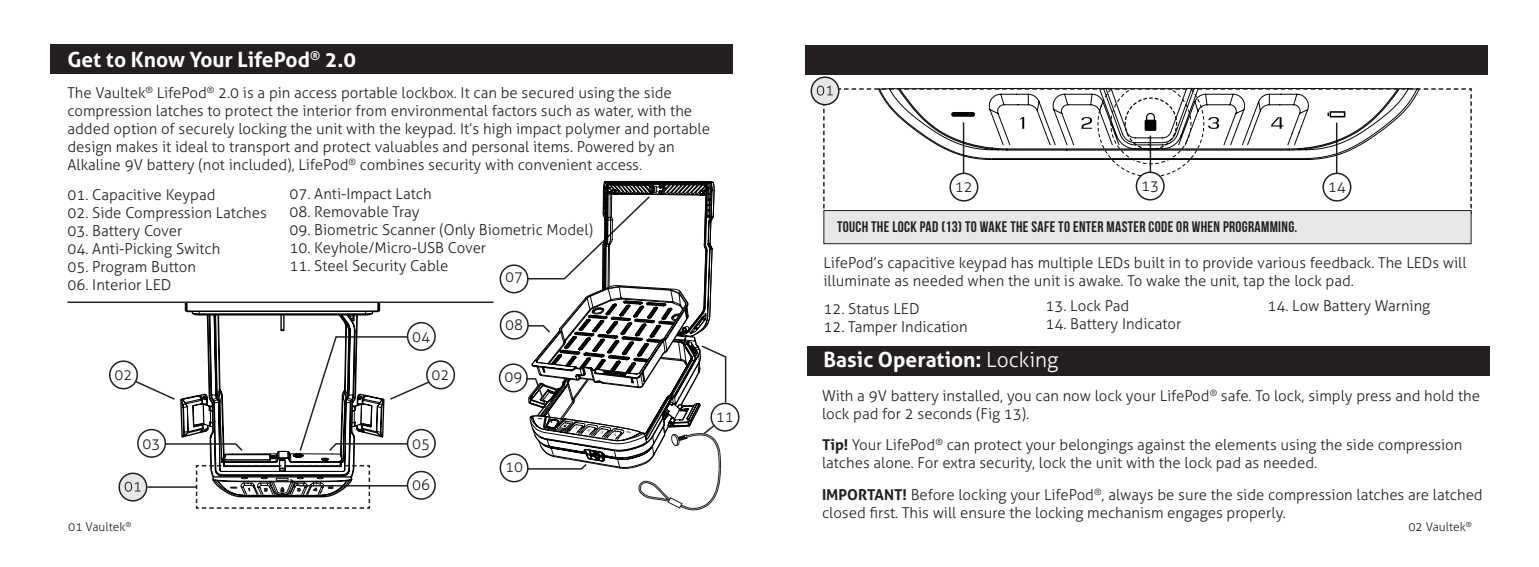
<style>
.page{position:relative;width:1539px;height:567px;background:#fff}
.page>*{position:absolute;margin:0;border:0;box-sizing:border-box;transform-origin:0 0}
.t1{font:700 21px "Aller";color:#fff}
.t2{font:15.3px "Bebas Neue";letter-spacing:.02em;color:#231f20}
.t3{font:300 15px/18px "Aller";color:#231f20}
.t4{font:300 12px "Aller";color:#231f20}
.s1{font-weight:300}
.s2{font-weight:700}
</style>
<div class="page">
<svg style="left:119px;top:473px;width:28px;height:28px"></svg>
<div style="left:118px;top:473px;width:29px;height:29px;border:2px solid #231f20;border-radius:50%"></div>
<div style="left:426px;top:360px;width:29px;height:29px;border:2px solid #231f20;border-radius:50%"></div>
<div style="left:109px;top:360px;width:29px;height:29px;border:2px solid #231f20;border-radius:50%"></div>
<svg style="left:122px;top:301px;width:322px;height:208px"></svg>
<div style="left:408px;top:472px;width:27px;height:27px;background:#fff;border-radius:50%"></div>
<div style="left:407px;top:471px;width:29px;height:29px;border:2px solid #231f20;border-radius:50%"></div>
<div style="left:147px;top:253px;width:261px;height:49px;background:#fff"></div>
<div style="left:50px;top:45px;width:683px;height:29px;background:#231f20"></div>
<div style="left:500px;top:453px;width:29px;height:29px;border:2px solid #231f20;border-radius:50%"></div>
<div style="left:500px;top:264px;width:29px;height:29px;border:2px solid #231f20;border-radius:50%"></div>
<div style="left:710px;top:403px;width:29px;height:29px;border:2px solid #231f20;border-radius:50%"></div>
<div style="left:500px;top:311px;width:29px;height:29px;border:2px solid #231f20;border-radius:50%"></div>
<hr style="left:68px;top:302px;width:426px;height:1px;background:#231f20">
<svg style="left:525px;top:182px;width:204px;height:329px"></svg>
<div style="left:499px;top:363px;width:29px;height:29px;border:2px solid #231f20;border-radius:50%"></div>
<div style="left:806px;top:45px;width:682px;height:29px;background:#231f20"></div>
<svg style="left:811px;top:77px;width:28px;height:28px"></svg>
<div style="left:811px;top:76px;width:29px;height:29px;border:2px solid #231f20;border-radius:50%"></div>
<div style="left:807px;top:346px;width:683px;height:30px;background:#231f20"></div>
<div style="left:824px;top:211px;width:647px;height:33px;background:#e6e7e9"></div>
<div style="left:824px;top:210px;width:648px;height:34px;border:1px solid #231f20"></div>
<svg style="left:817px;top:74px;width:655px;height:140px"></svg>
<p class="t1" style="left:68px;top:46px;width:290px">Get to Know Your LifePod<sup>®</sup> 2.0</p>
<p class="t3" style="left:68px;top:84px;width:644px">The Vaultek<sup>®</sup> LifePod<sup>®</sup> 2.0 is a pin access portable lockbox. It can be secured using the side compression latches to protect the interior from environmental factors such as water, with the added option of securely locking the unit with the keypad. It’s high impact polymer and portable design makes it ideal to transport and protect valuables and personal items. Powered by an Alkaline 9V battery (not included), LifePod<sup>®</sup> combines security with convenient access.</p>
<p class="t3" style="left:68px;top:185px;width:149px">01. Capacitive Keypad</p>
<p class="t3" style="left:68px;top:203px;width:201px">02. Side Compression Latches</p>
<p class="t3" style="left:68px;top:221px;width:116px">03. Battery Cover</p>
<p class="t3" style="left:68px;top:239px;width:154px">04. Anti-Picking Switch</p>
<p class="t3" style="left:68px;top:257px;width:130px">05. Program Button</p>
<p class="t3" style="left:68px;top:275px;width:105px">06. Interior LED</p>
<p class="t3" style="left:290px;top:185px;width:144px">07. Anti-Impact Latch</p>
<p class="t3" style="left:290px;top:203px;width:132px">08. Removable Tray</p>
<p class="t3" style="left:290px;top:221px;width:305px">09. Biometric Scanner (Only Biometric Model)</p>
<p class="t3" style="left:290px;top:239px;width:198px">10. Keyhole/Micro-USB Cover</p>
<p class="t3" style="left:290px;top:257px;width:160px">11. Steel Security Cable</p>
<p class="t3" style="left:505px;top:268px;width:19px">07</p>
<p class="t3" style="left:412px;top:327px;width:19px">04</p>
<p class="t3" style="left:114px;top:366px;width:19px">02</p>
<p class="t3" style="left:431px;top:366px;width:19px">02</p>
<p class="t3" style="left:142px;top:434px;width:19px">03</p>
<p class="t3" style="left:412px;top:434px;width:19px">05</p>
<p class="t3" style="left:412px;top:476px;width:19px">06</p>
<p class="t3" style="left:505px;top:316px;width:19px">08</p>
<p class="t3" style="left:505px;top:368px;width:19px">09</p>
<p class="t3" style="left:505px;top:458px;width:19px">10</p>
<p class="t3" style="left:716px;top:408px;width:19px">11</p>
<p class="t4" style="left:68px;top:519px;width:65px">01 Vaultek<sup>®</sup></p>
<p class="t3" style="left:1141px;top:176px;width:19px">13</p>
<p class="t3" style="left:955px;top:177px;width:19px">12</p>
<p class="t3" style="left:1328px;top:177px;width:19px">14</p>
<p class="t2" style="left:837px;top:219px;width:462px">TOUCH THE LOCK PAD (13) TO WAKE THE SAFE TO ENTER MASTER CODE OR WHEN PROGRAMMING.</p>
<p class="t3" style="left:824px;top:253px;width:645px">LifePod’s capacitive keypad has multiple LEDs built in to provide various feedback. The LEDs will illuminate as needed when the unit is awake. To wake the unit, tap the lock pad.</p>
<p class="t3" style="left:824px;top:300px;width:97px">12. Status LED</p>
<p class="t3" style="left:824px;top:318px;width:146px">12. Tamper Indication</p>
<p class="t3" style="left:1046px;top:297px;width:85px">13. Lock Pad</p>
<p class="t3" style="left:1046px;top:315px;width:137px">14. Battery Indicator</p>
<p class="t3" style="left:1268px;top:297px;width:164px">14. Low Battery Warning</p>
<p class="t1" style="left:824px;top:346px;width:236px">Basic Operation: <span class="s1">Locking</span></p>
<p class="t3" style="left:822px;top:386px;width:660px">With a 9V battery installed, you can now lock your LifePod<sup>®</sup> safe. To lock, simply press and hold the lock pad for 2 seconds (Fig 13).</p>
<p class="t3" style="left:822px;top:436px;width:642px"><span class="s2">Tip!</span> Your LifePod<sup>®</sup> can protect your belongings against the elements using the side compression latches alone. For extra security, lock the unit with the lock pad as needed.</p>
<p class="t3" style="left:822px;top:485px;width:662px"><span class="s2">IMPORTANT!</span> Before locking your LifePod<sup>®</sup>, always be sure the side compression latches are latched closed first. This will ensure the locking mechanism engages properly.</p>
<p class="t4" style="left:1408px;top:520px;width:65px">02 Vaultek<sup>®</sup></p>
</div>
